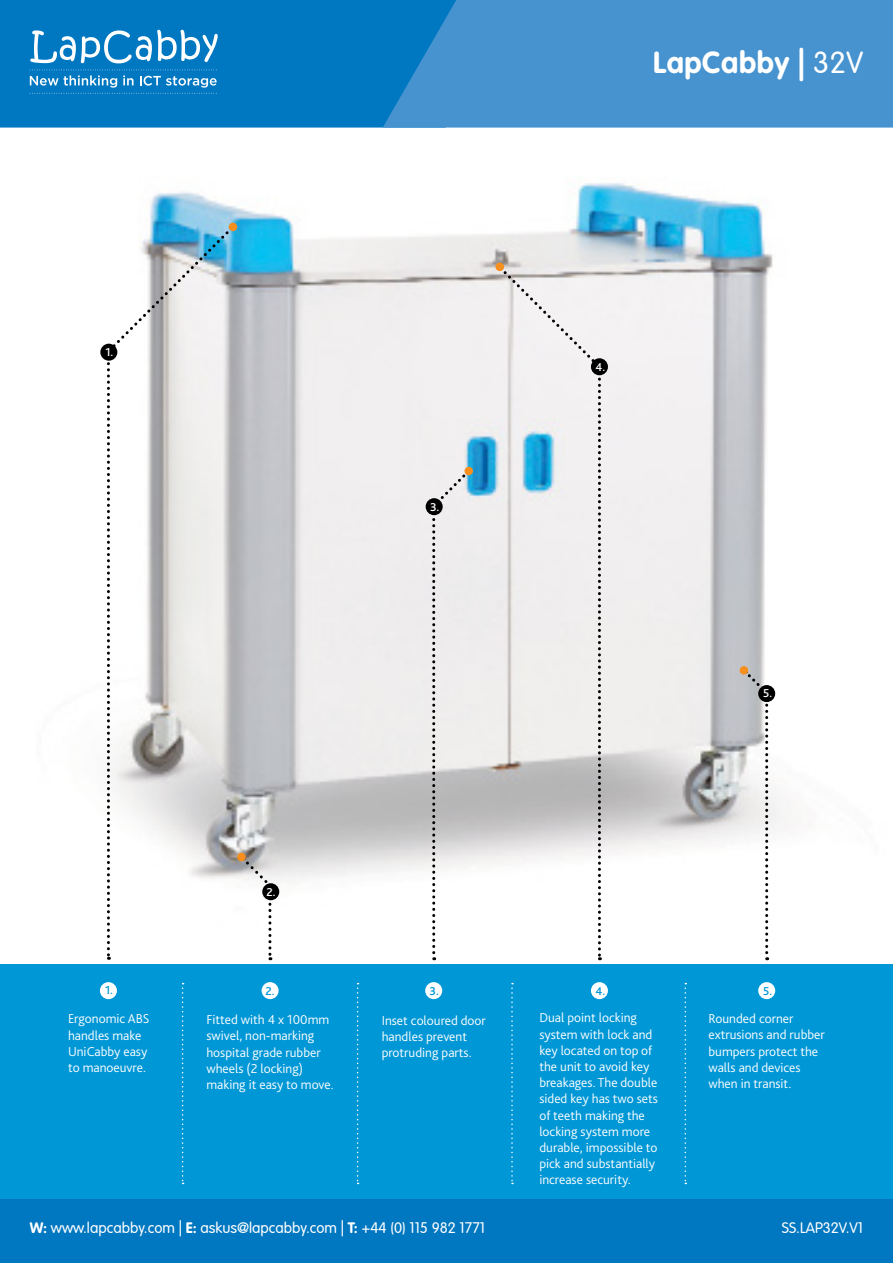
<style>
.page{position:relative;width:893px;height:1263px;background:#fff}
.page>*{position:absolute;margin:0;border:0;box-sizing:border-box;transform-origin:0 0}
.t1{font:700 30px "VAG Rounded Std";letter-spacing:.02em;color:#fff}
.t2{font:300 15px "VAG Rounded";color:#fff}
.t3{font:300 13.5px/16.2px "Bliss 2";color:#fff}
.t4{font:500 12px "Bliss 2";color:#0097d6}
.t5{font:500 12px "Bliss 2";color:#fff}
.s1{font-family:"VAG Rounded";font-weight:300}
.s2{font-family:"VAG Rounded Std";font-weight:700}
</style>
<div class="page">
<img style="left:100px;top:183px;width:691px;height:778px">
<div style="left:0;top:963px;width:893px;height:240px;background:#0097d6"></div>
<div style="left:100px;top:982px;width:17px;height:17px;background:#fff;border-radius:50%"></div>
<div style="left:425px;top:982px;width:17px;height:17px;background:#fff;border-radius:50%"></div>
<div style="left:591px;top:982px;width:17px;height:17px;background:#fff;border-radius:50%"></div>
<div style="left:758px;top:982px;width:17px;height:17px;background:#fff;border-radius:50%"></div>
<div style="left:262px;top:982px;width:17px;height:17px;background:#fff;border-radius:50%"></div>
<svg style="left:685px;top:983px;width:1px;height:201px"></svg>
<svg style="left:511px;top:983px;width:2px;height:201px"></svg>
<svg style="left:357px;top:983px;width:2px;height:201px"></svg>
<svg style="left:182px;top:983px;width:2px;height:201px"></svg>
<svg style="left:106px;top:227px;width:126px;height:733px"></svg>
<div style="left:229px;top:223px;width:8px;height:8px;background:#f78f1e;border-radius:50%"></div>
<svg style="left:243px;top:857px;width:29px;height:103px"></svg>
<div style="left:237px;top:853px;width:9px;height:8px;background:#f78f1e;border-radius:50%"></div>
<svg style="left:432px;top:470px;width:37px;height:490px"></svg>
<div style="left:464px;top:467px;width:9px;height:8px;background:#f78f1e;border-radius:50%"></div>
<svg style="left:743px;top:670px;width:25px;height:290px"></svg>
<div style="left:740px;top:666px;width:8px;height:9px;background:#f78f1e;border-radius:50%"></div>
<div style="left:100px;top:344px;width:17px;height:17px;background:#000;border-radius:50%"></div>
<div style="left:426px;top:498px;width:17px;height:17px;background:#000;border-radius:50%"></div>
<div style="left:758px;top:685px;width:17px;height:17px;background:#000;border-radius:50%"></div>
<div style="left:262px;top:883px;width:17px;height:17px;background:#000;border-radius:50%"></div>
<svg style="left:501px;top:267px;width:100px;height:693px"></svg>
<div style="left:591px;top:358px;width:17px;height:17px;background:#000;border-radius:50%"></div>
<div style="left:495px;top:263px;width:9px;height:8px;background:#f78f1e;border-radius:50%"></div>
<div style="left:0;top:0;width:383px;height:128px;background:#0077c1"></div>
<svg style="left:383px;top:0;width:510px;height:128px;background:#4191cf"></svg>
<svg style="left:30px;top:30px;width:188px;height:33px"></svg>
<svg style="left:30px;top:70px;width:187px;height:24px;background:#268bca"></svg>
<div style="left:0;top:1199px;width:893px;height:64px;background:#0077c1"></div>
<p class="t5" style="left:105px;top:345px;width:9px">1.</p>
<p class="t5" style="left:267px;top:884px;width:11px">2.</p>
<p class="t5" style="left:430px;top:499px;width:11px">3.</p>
<h1 class="t1" style="left:653px;top:45px;width:211px">LapCabby | <span class="s1">32V</span></h1>
<p class="t5" style="left:595px;top:359px;width:11px">4.</p>
<p class="t5" style="left:763px;top:686px;width:11px">5.</p>
<p class="t4" style="left:105px;top:982px;width:9px">1.</p>
<p class="t4" style="left:430px;top:983px;width:11px">3.</p>
<p class="t4" style="left:595px;top:983px;width:11px">4.</p>
<p class="t4" style="left:763px;top:983px;width:11px">5.</p>
<p class="t3" style="left:539px;top:1009px;width:120px">Dual point locking system with lock and key located on top of the unit to avoid key breakages. The double sided key has two sets of teeth making the locking system more durable, impossible to pick and substantially increase security.</p>
<p class="t4" style="left:266px;top:983px;width:11px">2.</p>
<p class="t3" style="left:68px;top:1010px;width:83px">Ergonomic ABS handles make<br>UniCabby easy to manoeuvre.</p>
<p class="t3" style="left:708px;top:1010px;width:118px">Rounded corner extrusions and rubber bumpers protect the walls and devices when in transit.</p>
<p class="t3" style="left:206px;top:1011px;width:129px">Fitted with 4 x 100mm swivel, non-marking hospital grade rubber wheels (2 locking) making it easy to move.</p>
<p class="t3" style="left:382px;top:1012px;width:106px">Inset coloured door handles prevent protruding parts.</p>
<p class="t2" style="left:30px;top:1219px;width:457px"><span class="s2">W:</span> www.lapcabby.com | <span class="s2">E:</span> askus@lapcabby.com | <span class="s2">T:</span> +44 (0) 115 982 1771</p>
<p class="t2" style="left:782px;top:1219px;width:83px">SS.LAP32V.V1</p>
</div>
